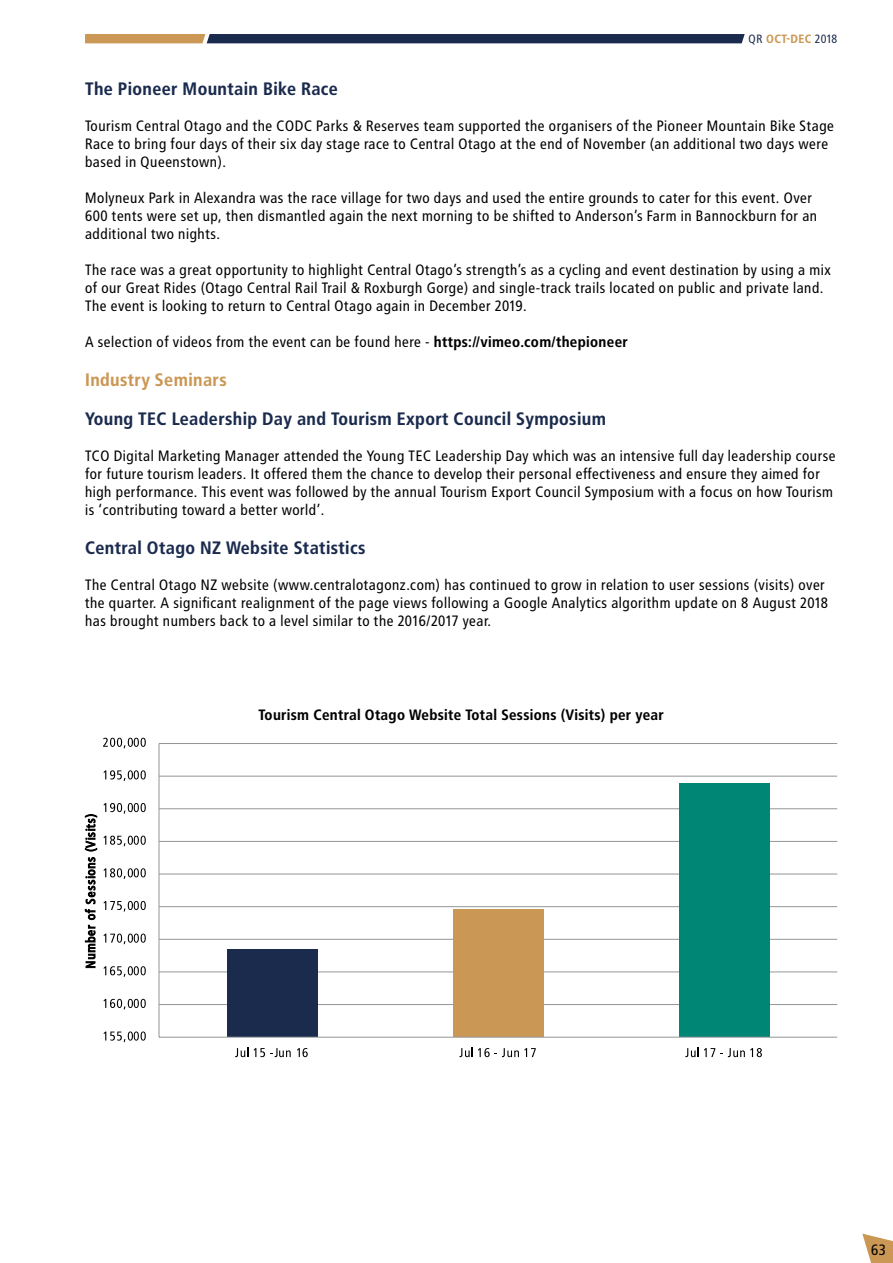
<style>
.page{position:relative;width:893px;height:1263px;background:#fff}
.page>*{position:absolute;margin:0;border:0;box-sizing:border-box;transform-origin:0 0}
.t1{font:18px "Transit Print OT Bld";color:#1b2b4e}
.t2{font:18px "Transit Print OT Bld";color:#cb9754}
.t3{font:15px/18px "Transit Print OT";color:#000}
.t4{font:15px "Transit Print OT Bld";color:#000}
.t5{font:12px "Transit Print OT Bld";letter-spacing:.01em;color:#cb9754}
.s1{font-family:"Transit Print OT";color:#1b2b4e}
.s2{font-family:"Transit Print OT Bld"}
</style>
<div class="page">
<svg style="left:85px;top:34px;width:660px;height:9px;background:#3d4050"></svg>
<hr style="left:159px;top:1004px;width:678px;height:1px;background:#939598">
<hr style="left:159px;top:971px;width:678px;height:1px;background:#939598">
<hr style="left:159px;top:939px;width:678px;height:1px;background:#939598">
<hr style="left:159px;top:906px;width:678px;height:1px;background:#939598">
<hr style="left:159px;top:873px;width:678px;height:1px;background:#939598">
<hr style="left:159px;top:841px;width:678px;height:1px;background:#939598">
<hr style="left:159px;top:808px;width:678px;height:1px;background:#939598">
<hr style="left:159px;top:776px;width:678px;height:1px;background:#939598">
<hr style="left:159px;top:743px;width:678px;height:1px;background:#939598">
<div style="left:453px;top:909px;width:90px;height:128px;background:#cb9754"></div>
<div style="left:679px;top:783px;width:91px;height:254px;background:#008675"></div>
<div style="left:227px;top:950px;width:90px;height:87px;background:#1b2b4e"></div>
<hr style="left:159px;top:743px;width:1px;height:294px;background:#939598">
<hr style="left:159px;top:1037px;width:678px;height:1px;background:#939598">
<svg style="left:103px;top:1031px;width:43px;height:11px"></svg>
<svg style="left:103px;top:999px;width:43px;height:10px"></svg>
<svg style="left:103px;top:966px;width:43px;height:11px"></svg>
<svg style="left:103px;top:933px;width:43px;height:11px"></svg>
<svg style="left:103px;top:901px;width:43px;height:10px"></svg>
<svg style="left:103px;top:868px;width:43px;height:11px"></svg>
<svg style="left:103px;top:836px;width:43px;height:10px"></svg>
<svg style="left:103px;top:803px;width:43px;height:10px"></svg>
<svg style="left:103px;top:770px;width:43px;height:11px"></svg>
<svg style="left:103px;top:738px;width:43px;height:10px"></svg>
<svg style="left:235px;top:1047px;width:56px;height:10px"></svg>
<svg style="left:297px;top:1048px;width:11px;height:9px"></svg>
<svg style="left:459px;top:1047px;width:77px;height:10px"></svg>
<svg style="left:685px;top:1047px;width:77px;height:10px"></svg>
<svg style="left:85px;top:857px;width:10px;height:111px"></svg>
<svg style="left:85px;top:814px;width:12px;height:37px"></svg>
<svg style="left:862px;top:1233px;width:31px;height:30px"></svg>
<p class="t5" style="left:749px;top:32px;width:91px"><span class="s1">QR</span> OCT-DEC <span class="s1">2018</span></p>
<p class="t1" style="left:85px;top:78px;width:255px">The Pioneer Mountain Bike Race</p>
<p class="t3" style="left:85px;top:117px;width:751px">Tourism Central Otago and the CODC Parks &amp; Reserves team supported the organisers of the Pioneer Mountain Bike Stage<br>Race to bring four days of their six day stage race to Central Otago at the end of November (an additional two days were based in Queenstown).</p>
<p class="t3" style="left:85px;top:189px;width:734px">Molyneux Park in Alexandra was the race village for two days and used the entire grounds to cater for this event. Over<br>600 tents were set up, then dismantled again the next morning to be shifted to Anderson’s Farm in Bannockburn for an additional two nights.</p>
<p class="t3" style="left:85px;top:261px;width:748px">The race was a great opportunity to highlight Central Otago’s strength’s as a cycling and event destination by using a mix of our Great Rides (Otago Central Rail Trail &amp; Roxburgh Gorge) and single-track trails located on public and private land.<br>The event is looking to return to Central Otago again in December 2019.</p>
<p class="t3" style="left:85px;top:333px;width:545px">A selection of videos from the event can be found here - <span class="s2">https://vimeo.com/thepioneer</span></p>
<p class="t2" style="left:85px;top:369px;width:144px">Industry Seminars</p>
<p class="t1" style="left:85px;top:408px;width:523px">Young TEC Leadership Day and Tourism Export Council Symposium</p>
<p class="t3" style="left:85px;top:447px;width:753px">TCO Digital Marketing Manager attended the Young TEC Leadership Day which was an intensive full day leadership course for future tourism leaders. It offered them the chance to develop their personal effectiveness and ensure they aimed for high performance. This event was followed by the annual Tourism Export Council Symposium with a focus on how Tourism is ‘contributing toward a better world’.</p>
<p class="t1" style="left:85px;top:537px;width:282px">Central Otago NZ Website Statistics</p>
<p class="t3" style="left:85px;top:576px;width:745px">The Central Otago NZ website (www.centralotagonz.com) has continued to grow in relation to user sessions (visits) over the quarter. A significant realignment of the page views following a Google Analytics algorithm update on 8 August 2018 has brought numbers back to a level similar to the 2016/2017 year.</p>
<p class="t4" style="left:259px;top:706px;width:407px">Tourism Central Otago Website Total Sessions (Visits) per year</p>
<p class="t3" style="left:871px;top:1240px;width:17px">63</p>
</div>
